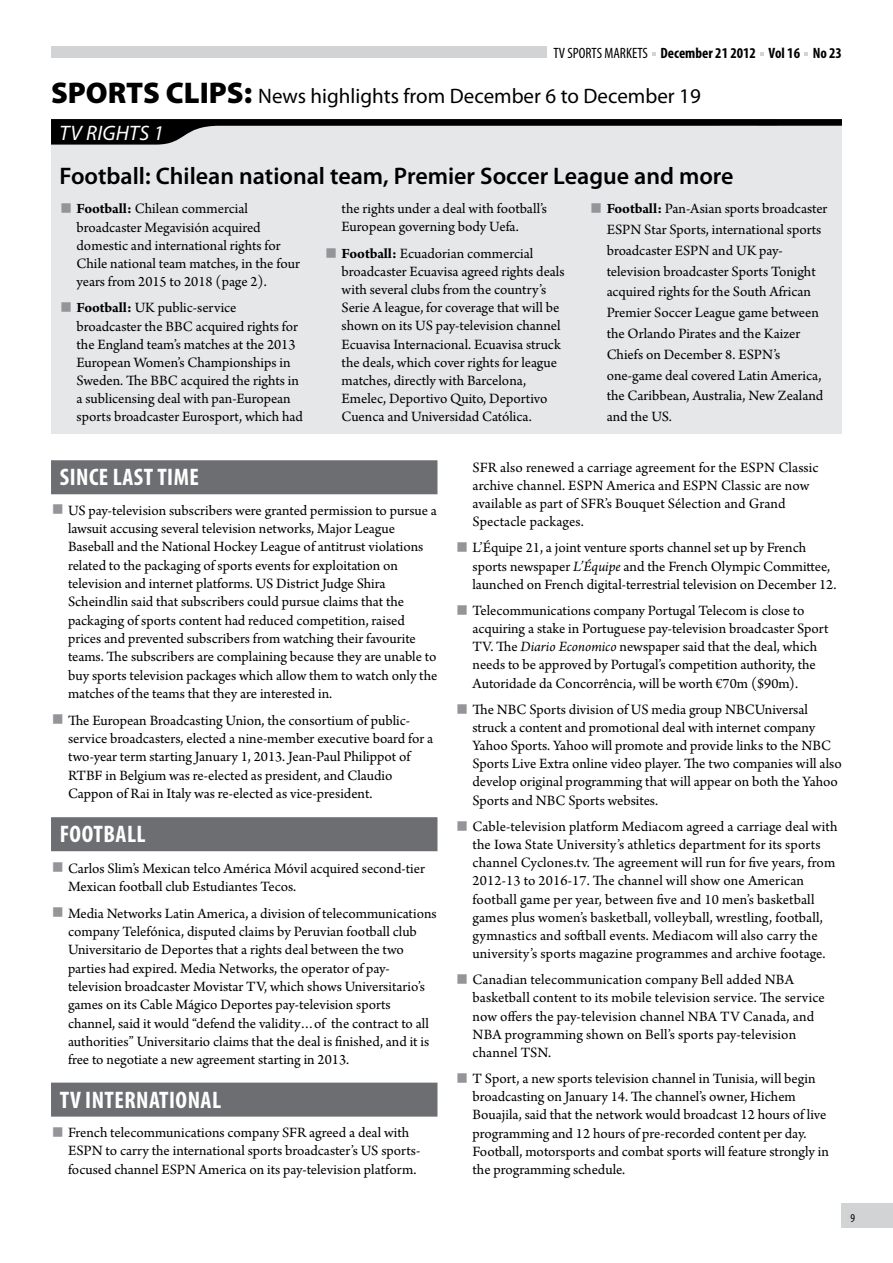
<style>
.page{position:relative;width:893px;height:1263px;background:#fff}
.page>*{position:absolute;margin:0;border:0;box-sizing:border-box;transform-origin:0 0}
.t1{font:600 24px "Myriad Pro";color:#000}
.t2{font:700 condensed 24px "Myriad Pro";letter-spacing:.02em;color:#fff}
.t3{font:21px/36.5px "Myriad Pro";color:#000}
.t4{font:15px/18.1px "Arno Pro";color:#000}
.t5{font:700 condensed 15px "Myriad Pro";color:#000}
.t6{font:condensed 12px "Myriad Pro";color:#000}
.s1{font-weight:400}
.s2{font-weight:900;font-size:30px}
.s3{font-style:italic;color:#fff}
.s4{font-weight:700;font-size:42px;color:#939598}
.s5{font-weight:700}
.s6{font-style:italic}
</style>
<div class="page">
<div style="left:51px;top:46px;width:791px;height:12px;background:#d1d3d4"></div>
<div style="left:547px;top:43px;width:301px;height:18px;background:#fff"></div>
<div style="left:842px;top:1204px;width:51px;height:24px;background:#d1d3d4"></div>
<div style="left:51px;top:119px;width:791px;height:315px;background:#e6e7e8"></div>
<svg style="left:51px;top:119px;width:791px;height:26px"></svg>
<div style="left:51px;top:460px;width:386px;height:34px;background:#6d6e71"></div>
<div style="left:51px;top:817px;width:386px;height:34px;background:#6d6e71"></div>
<div style="left:51px;top:1082px;width:386px;height:34px;background:#6d6e71"></div>
<p class="t5" style="left:553px;top:44px;width:290px"><span class="s1">TV SPORTS MARKETS</span> December 21 2012 Vol 16 No 23</p>
<h2 class="t3" style="left:60px;top:78px;width:643px;text-indent:-9px"><span class="s2">SPORTS CLIPS:</span> News highlights from December 6 to December 19<br><span class="s3">TV RIGHTS 1</span></h2>
<h1 class="t1" style="left:60px;top:160px;width:676px">Football: Chilean national team, Premier Soccer League and more</h1>
<p class="t4" style="left:77px;top:201px;width:225px;text-indent:-17px"><span class="s4">■</span> <span class="s5">Football:</span> Chilean commercial broadcaster Megavisión acquired domestic and international rights for Chile national team matches, in the four years from 2015 to 2018 (page 2).</p>
<p class="t4" style="left:77px;top:300px;width:228px;text-indent:-17px"><span class="s4">■</span> <span class="s5">Football:</span> UK public-service broadcaster the BBC acquired rights for the England team’s matches at the 2013<br>European Women’s Championships in Sweden. The BBC acquired the rights in a sublicensing deal with pan-European sports broadcaster Eurosport, which had</p>
<p class="t4" style="left:342px;top:201px;width:207px">the rights under a deal with football’s<br>European governing body Uefa.</p>
<p class="t4" style="left:342px;top:245px;width:225px;text-indent:-17px"><span class="s4">■</span> <span class="s5">Football:</span> Ecuadorian commercial broadcaster Ecuavisa agreed rights deals with several clubs from the country’s Serie A league, for coverage that will be shown on its US pay-television channel Ecuavisa Internacional. Ecuavisa struck the deals, which cover rights for league matches, directly with Barcelona, Emelec, Deportivo Quito, Deportivo Cuenca and Universidad Católica.</p>
<p class="t4" style="left:607px;top:199px;width:222px;line-height:20.7px;text-indent:-17px"><span class="s4">■</span> <span class="s5">Football:</span> Pan-Asian sports broadcaster ESPN Star Sports, international sports broadcaster ESPN and UK pay&shy;television broadcaster Sports Tonight acquired rights for the South African Premier Soccer League game between the Orlando Pirates and the Kaizer Chiefs on December 8. ESPN’s one-game deal covered Latin America, the Caribbean, Australia, New Zealand and the US.</p>
<h1 class="t2" style="left:60px;top:462px;width:141px">since last time</h1>
<p class="t4" style="left:68px;top:502px;width:371px;text-indent:-17px"><span class="s4">■</span> US pay-television subscribers were granted permission to pursue a lawsuit accusing several television networks, Major League Baseball and the National Hockey League of antitrust violations related to the packaging of sports events for exploitation on television and internet platforms. US District Judge Shira Scheindlin said that subscribers could pursue claims that the packaging of sports content had reduced competition, raised prices and prevented subscribers from watching their favourite teams. The subscribers are complaining because they are unable to buy sports television packages which allow them to watch only the matches of the teams that they are interested in.</p>
<p class="t4" style="left:68px;top:712px;width:367px;text-indent:-17px"><span class="s4">■</span> The European Broadcasting Union, the consortium of public&shy;service broadcasters, elected a nine-member executive board for a two-year term starting January 1, 2013. Jean-Paul Philippot of RTBF in Belgium was re-elected as president, and Claudio Cappon of Rai in Italy was re-elected as vice-president.</p>
<h1 class="t2" style="left:60px;top:819px;width:67px">FOOTBALL</h1>
<p class="t4" style="left:68px;top:860px;width:358px;text-indent:-17px"><span class="s4">■</span> Carlos Slim’s Mexican telco América Móvil acquired second-tier<br>Mexican football club Estudiantes Tecos.</p>
<p class="t4" style="left:68px;top:905px;width:370px;text-indent:-17px"><span class="s4">■</span> Media Networks Latin America, a division of telecommunications company Telefónica, disputed claims by Peruvian football club Universitario de Deportes that a rights deal between the two parties had expired. Media Networks, the operator of pay&shy;television broadcaster Movistar TV, which shows Universitario’s games on its Cable Mágico Deportes pay-television sports channel, said it would “defend the validity…of the contract to all authorities” Universitario claims that the deal is finished, and it is free to negotiate a new agreement starting in 2013.</p>
<h1 class="t2" style="left:60px;top:1085px;width:152px">TV INTERNATIONAL</h1>
<p class="t4" style="left:68px;top:1124px;width:354px;text-indent:-17px"><span class="s4">■</span> French telecommunications company SFR agreed a deal with<br>ESPN to carry the international sports broadcaster’s US sports&shy;focused channel ESPN America on its pay-television platform.</p>
<p class="t4" style="left:472px;top:459px;width:348px">SFR also renewed a carriage agreement for the ESPN Classic archive channel. ESPN America and ESPN Classic are now available as part of SFR’s Bouquet Sélection and Grand Spectacle packages.</p>
<p class="t4" style="left:472px;top:540px;width:365px;text-indent:-17px"><span class="s4">■</span> L’Équipe 21, a joint venture sports channel set up by French sports newspaper <span class="s6">L’Équipe</span> and the French Olympic Committee, launched on French digital-terrestrial television on December 12.</p>
<p class="t4" style="left:472px;top:602px;width:357px;text-indent:-17px"><span class="s4">■</span> Telecommunications company Portugal Telecom is close to acquiring a stake in Portuguese pay-television broadcaster Sport TV. The <span class="s6">Diario Economico</span> newspaper said that the deal, which needs to be approved by Portugal’s competition authority, the Autoridade da Concorrência, will be worth €70m ($90m).</p>
<p class="t4" style="left:472px;top:701px;width:371px;text-indent:-17px"><span class="s4">■</span> The NBC Sports division of US media group NBCUniversal struck a content and promotional deal with internet company Yahoo Sports. Yahoo will promote and provide links to the NBC Sports Live Extra online video player. The two companies will also develop original programming that will appear on both the Yahoo Sports and NBC Sports websites.</p>
<p class="t4" style="left:472px;top:818px;width:367px;text-indent:-17px"><span class="s4">■</span> Cable-television platform Mediacom agreed a carriage deal with the Iowa State University’s athletics department for its sports channel Cyclones.tv. The agreement will run for five years, from 2012-13 to 2016-17. The channel will show one American football game per year, between five and 10 men’s basketball games plus women’s basketball, volleyball, wrestling, football, gymnastics and softball events. Mediacom will also carry the university’s sports magazine programmes and archive footage.</p>
<p class="t4" style="left:472px;top:971px;width:354px;text-indent:-17px"><span class="s4">■</span> Canadian telecommunication company Bell added NBA basketball content to its mobile television service. The service now offers the pay-television channel NBA TV Canada, and NBA programming shown on Bell’s sports pay-television channel TSN.</p>
<p class="t4" style="left:472px;top:1070px;width:358px;text-indent:-17px"><span class="s4">■</span> T Sport, a new sports television channel in Tunisia, will begin broadcasting on January 14. The channel’s owner, Hichem Bouajila, said that the network would broadcast 12 hours of live programming and 12 hours of pre-recorded content per day.<br>Football, motorsports and combat sports will feature strongly in the programming schedule.</p>
<p class="t6" style="left:850px;top:1210px;width:6px">9</p>
</div>
